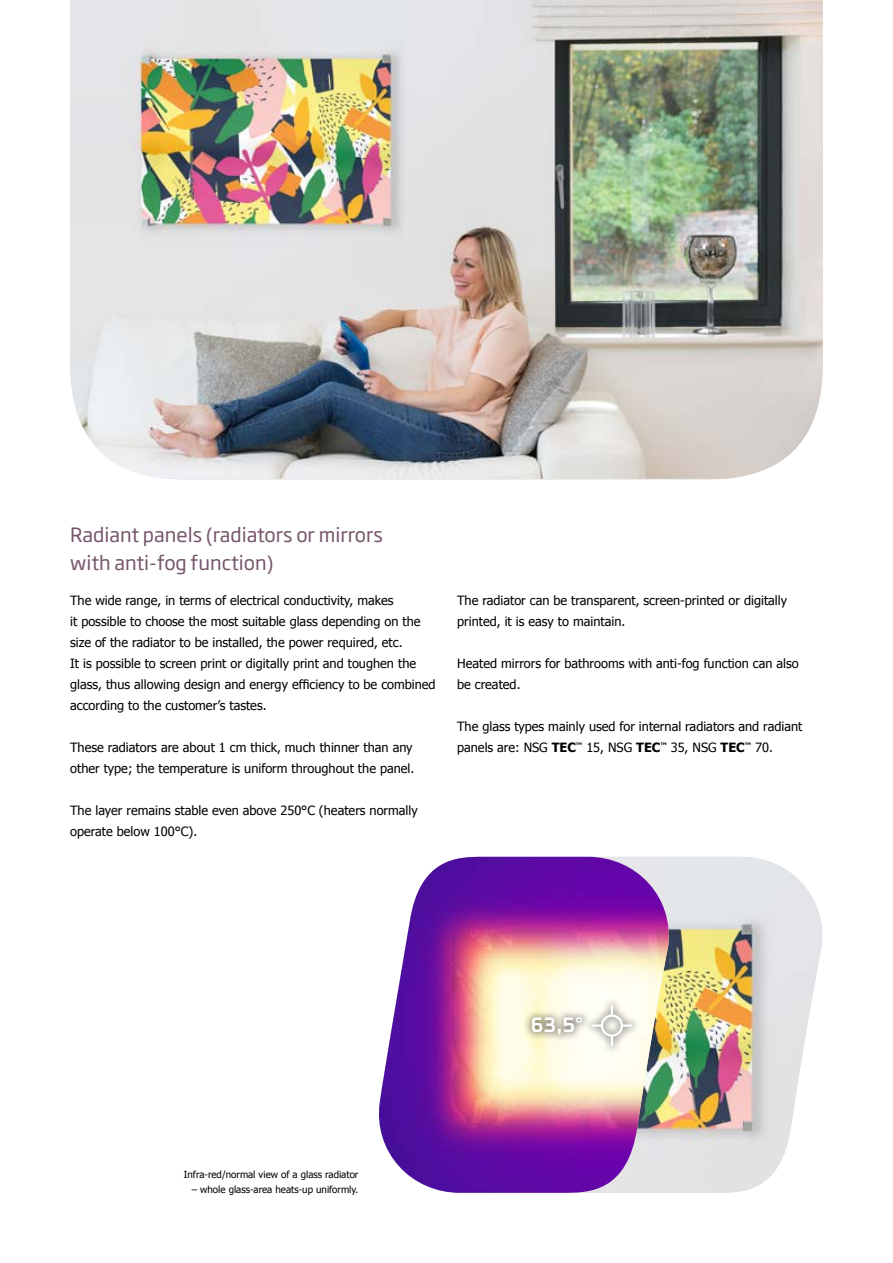
<style>
.page{position:relative;width:893px;height:1263px;background:#fff}
.page>*{position:absolute;margin:0;border:0;box-sizing:border-box;transform-origin:0 0}
.t1{font:700 condensed 21px "Cube CE";color:#fff}
.t2{font:19.5px/28.5px "Soho Gothic Pro";color:#76576b}
.t3{font:12.75px/21px "Tahoma";color:#000}
.t4{font:9.75px "Tahoma";color:#000}
.s1{font-weight:700}
</style>
<div class="page">
<img style="left:675px;top:857px;width:148px;height:336px">
<img style="left:70px;top:0;width:753px;height:479px">
<svg style="left:670px;top:857px;width:5px;height:336px"></svg>
<img style="left:379px;top:857px;width:291px;height:336px">
<div style="left:583px;top:997px;width:57px;height:57px;background:#000;opacity:.5"></div>
<div style="left:601px;top:1014px;width:22px;height:23px;border:2px solid #fff;border-radius:50%"></div>
<svg style="left:621px;top:1024px;width:11px;height:3px"></svg>
<svg style="left:611px;top:1035px;width:2px;height:11px"></svg>
<svg style="left:592px;top:1024px;width:10px;height:3px"></svg>
<svg style="left:611px;top:1005px;width:2px;height:11px"></svg>
<div style="left:522px;top:1008px;width:69px;height:34px;background:#000;opacity:.5"></div>
<h2 class="t2" style="left:70px;top:519px;width:314px">Radiant panels (radiators or mirrors with anti-fog function)</h2>
<p class="t3" style="left:70px;top:589px;width:367px">The wide range, in terms of electrical conductivity, makes<br>it possible to choose the most suitable glass depending on the size of the radiator to be installed, the power required, etc.<br>It is possible to screen print or digitally print and toughen the glass, thus allowing design and energy efficiency to be combined according to the customer’s tastes.</p>
<p class="t3" style="left:70px;top:736px;width:346px">These radiators are about 1 cm thick, much thinner than any other type; the temperature is uniform throughout the panel.</p>
<p class="t3" style="left:70px;top:799px;width:349px">The layer remains stable even above 250°C (heaters normally operate below 100°C).</p>
<p class="t3" style="left:457px;top:589px;width:332px">The radiator can be transparent, screen-printed or digitally printed, it is easy to maintain.</p>
<p class="t3" style="left:457px;top:652px;width:343px">Heated mirrors for bathrooms with anti-fog function can also be created.</p>
<p class="t3" style="left:457px;top:715px;width:347px">The glass types mainly used for internal radiators and radiant panels are: NSG <span class="s1">TEC</span><sup>™</sup> 15, NSG <span class="s1">TEC</span><sup>™</sup> 35, NSG <span class="s1">TEC</span><sup>™</sup> 70.</p>
<p class="t4" style="left:184px;top:1168px;width:176px">Infra-red/normal view of a glass radiator</p>
<p class="t4" style="left:192px;top:1183px;width:168px">– whole glass-area heats-up uniformly.</p>
<h1 class="t1" style="left:531px;top:1012px;width:54px">63,5°</h1>
</div>
